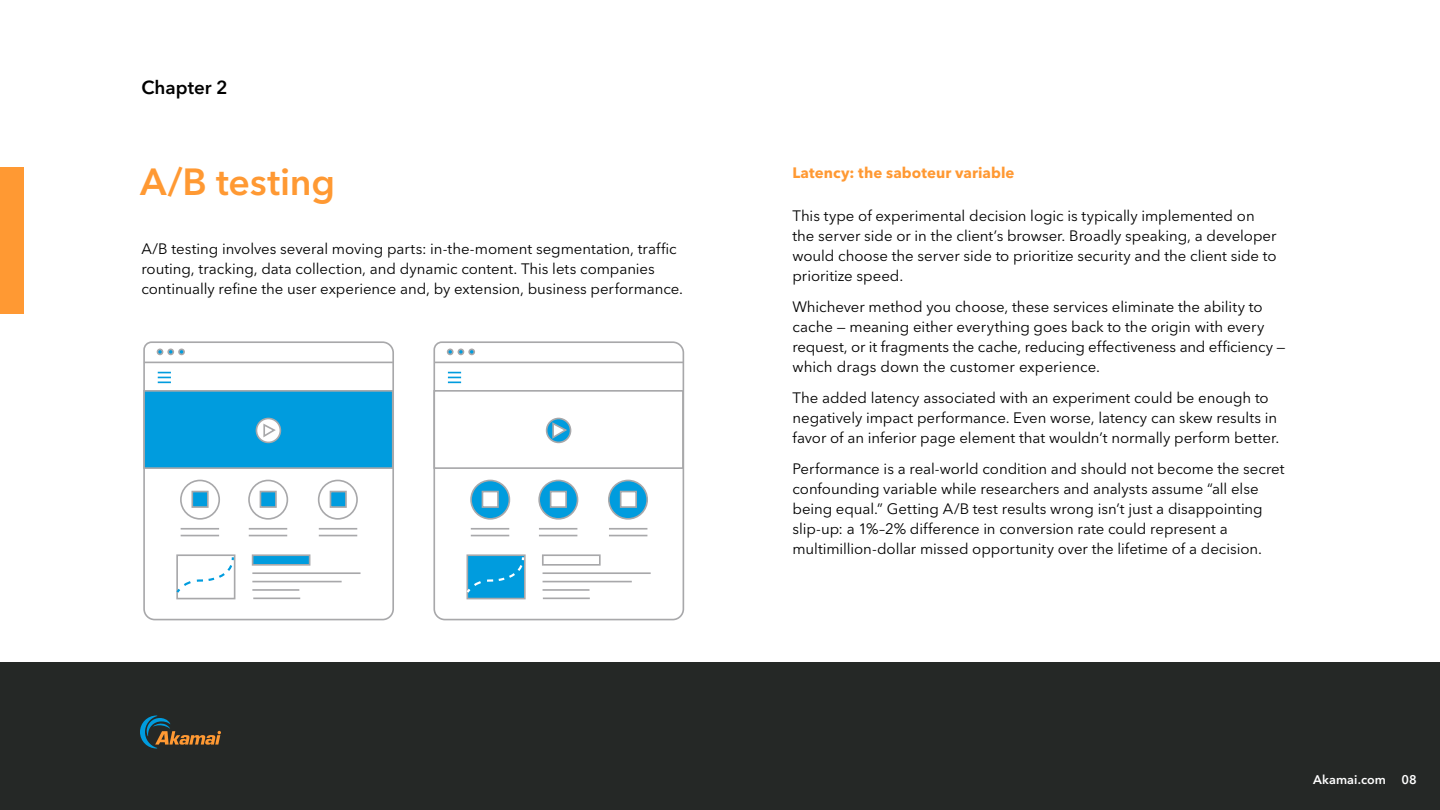
<style>
.page{position:relative;width:1440px;height:810px;background:#fff}
.page>*{position:absolute;margin:0;border:0;box-sizing:border-box;transform-origin:0 0}
.t1{font:600 37.5px "Avenir Next LT Pro";letter-spacing:-.005em;color:#f93}
.t2{font:600 18.75px "Avenir Next LT Pro";color:#000}
.Body_Copy{font:15px/20px "Avenir Next LT Pro";letter-spacing:-.005em;color:#000}
.Orange_Subtitle{font:700 15px "Avenir Next LT Pro";letter-spacing:.005em;color:#f93}
.t3{font:600 12.5px "Avenir Next LT Pro";letter-spacing:.01em;color:#fff}
</style>
<div class="page">
<div style="left:0;top:167px;width:23px;height:147px;background:#f93"></div>
<div style="left:0;top:662px;width:1440px;height:148px;background:#252826"></div>
<svg style="left:143px;top:341px;width:251px;height:280px"></svg>
<svg style="left:433px;top:341px;width:252px;height:280px"></svg>
<div style="left:143px;top:390px;width:251px;height:79px;background:#009cde;border:2px solid #a8a8aa"></div>
<div style="left:433px;top:390px;width:251px;height:79px;background:#fff;border:2px solid #a8a8aa"></div>
<hr style="left:144px;top:362px;width:249px;height:1px;background:#a8a8aa">
<hr style="left:434px;top:362px;width:249px;height:1px;background:#a8a8aa">
<div style="left:256px;top:418px;width:24px;height:24px;background:#fff;border-radius:50%"></div>
<div style="left:256px;top:418px;width:25px;height:25px;border:2px solid #a8a8aa;border-radius:50%"></div>
<svg style="left:547px;top:418px;width:24px;height:24px"></svg>
<div style="left:546px;top:418px;width:25px;height:25px;border:2px solid #a8a8aa;border-radius:50%"></div>
<svg style="left:263px;top:422px;width:13px;height:17px"></svg>
<svg style="left:551px;top:421px;width:18px;height:19px"></svg>
<svg style="left:158px;top:372px;width:13px;height:11px"></svg>
<svg style="left:448px;top:372px;width:13px;height:11px"></svg>
<div style="left:447px;top:349px;width:7px;height:6px;border:2px solid #a8a8aa;border-radius:50%"></div>
<svg style="left:157px;top:349px;width:16px;height:6px"></svg>
<div style="left:167px;top:349px;width:7px;height:6px;border:2px solid #a8a8aa;border-radius:50%"></div>
<div style="left:178px;top:349px;width:7px;height:6px;border:2px solid #a8a8aa;border-radius:50%"></div>
<svg style="left:448px;top:349px;width:26px;height:6px"></svg>
<div style="left:468px;top:349px;width:7px;height:6px;border:2px solid #a8a8aa;border-radius:50%"></div>
<div style="left:181px;top:480px;width:38px;height:39px;background:#fff;border-radius:50%"></div>
<div style="left:180px;top:480px;width:40px;height:40px;border:2px solid #a8a8aa;border-radius:50%"></div>
<div style="left:249px;top:480px;width:38px;height:39px;background:#fff;border-radius:50%"></div>
<div style="left:248px;top:480px;width:40px;height:40px;border:2px solid #a8a8aa;border-radius:50%"></div>
<div style="left:319px;top:480px;width:38px;height:39px;background:#fff;border-radius:50%"></div>
<div style="left:318px;top:480px;width:40px;height:40px;border:2px solid #a8a8aa;border-radius:50%"></div>
<div style="left:330px;top:491px;width:17px;height:17px;background:#009cde;border:2px solid #a8a8aa"></div>
<div style="left:260px;top:491px;width:17px;height:17px;background:#009cde;border:2px solid #a8a8aa"></div>
<div style="left:191px;top:491px;width:18px;height:17px;background:#009cde;border:2px solid #a8a8aa"></div>
<div style="left:252px;top:554px;width:58px;height:12px;background:#009cde;border:2px solid #a8a8aa"></div>
<hr style="left:252px;top:572px;width:109px;height:2px;background:#a8a8aa">
<hr style="left:252px;top:581px;width:90px;height:1px;background:#a8a8aa">
<hr style="left:252px;top:589px;width:47px;height:2px;background:#a8a8aa">
<hr style="left:253px;top:598px;width:47px;height:1px;background:#a8a8aa">
<hr style="left:181px;top:528px;width:38px;height:2px;background:#a8a8aa">
<hr style="left:249px;top:528px;width:38px;height:2px;background:#a8a8aa">
<hr style="left:319px;top:528px;width:38px;height:2px;background:#a8a8aa">
<hr style="left:181px;top:535px;width:38px;height:1px;background:#a8a8aa">
<hr style="left:249px;top:535px;width:38px;height:1px;background:#a8a8aa">
<hr style="left:319px;top:535px;width:38px;height:1px;background:#a8a8aa">
<div style="left:176px;top:554px;width:59px;height:45px;background:#fff;border:2px solid #a8a8aa"></div>
<svg style="left:175px;top:555px;width:60px;height:39px"></svg>
<div style="left:471px;top:480px;width:38px;height:39px;background:#009cde;border-radius:50%"></div>
<div style="left:470px;top:480px;width:40px;height:40px;border:2px solid #a8a8aa;border-radius:50%"></div>
<svg style="left:539px;top:480px;width:39px;height:39px"></svg>
<div style="left:538px;top:480px;width:40px;height:40px;border:2px solid #a8a8aa;border-radius:50%"></div>
<div style="left:609px;top:480px;width:38px;height:39px;background:#009cde;border-radius:50%"></div>
<div style="left:608px;top:480px;width:40px;height:40px;border:2px solid #a8a8aa;border-radius:50%"></div>
<div style="left:620px;top:491px;width:17px;height:17px;background:#fff;border:2px solid #a8a8aa"></div>
<div style="left:550px;top:491px;width:17px;height:17px;background:#fff;border:2px solid #a8a8aa"></div>
<div style="left:482px;top:491px;width:17px;height:17px;background:#fff;border:2px solid #a8a8aa"></div>
<div style="left:542px;top:554px;width:59px;height:12px;background:#fff;border:2px solid #a8a8aa"></div>
<hr style="left:543px;top:572px;width:108px;height:2px;background:#a8a8aa">
<hr style="left:543px;top:581px;width:89px;height:1px;background:#a8a8aa">
<hr style="left:543px;top:589px;width:47px;height:2px;background:#a8a8aa">
<hr style="left:543px;top:598px;width:47px;height:1px;background:#a8a8aa">
<hr style="left:471px;top:528px;width:38px;height:2px;background:#a8a8aa">
<hr style="left:539px;top:528px;width:38px;height:2px;background:#a8a8aa">
<hr style="left:609px;top:528px;width:38px;height:2px;background:#a8a8aa">
<hr style="left:471px;top:535px;width:38px;height:1px;background:#a8a8aa">
<hr style="left:539px;top:535px;width:38px;height:1px;background:#a8a8aa">
<hr style="left:609px;top:535px;width:38px;height:1px;background:#a8a8aa">
<div style="left:466px;top:554px;width:60px;height:45px;background:#009cde;border:2px solid #a8a8aa"></div>
<svg style="left:465px;top:555px;width:60px;height:39px"></svg>
<svg style="left:140px;top:715px;width:81px;height:34px"></svg>
<p class="t2" style="left:141px;top:76px;width:88px">Chapter 2</p>
<p class="t1" style="left:140px;top:159px;width:197px">A/B testing</p>
<p class="Body_Copy" style="left:141px;top:238px;width:543px">A/B testing involves several moving parts: in-the-moment segmentation, traffic routing, tracking, data collection, and dynamic content. This lets companies continually refine the user experience and, by extension, business performance.</p>
<p class="Orange_Subtitle" style="left:792px;top:164px;width:224px">Latency: the saboteur variable</p>
<p class="Body_Copy" style="left:792px;top:205px;width:486px">This type of experimental decision logic is typically implemented on the server side or in the client’s browser. Broadly speaking, a developer would choose the server side to prioritize security and the client side to prioritize speed.</p>
<p class="Body_Copy" style="left:792px;top:297px;width:495px">Whichever method you choose, these services eliminate the ability to cache — meaning either everything goes back to the origin with every request, or it fragments the cache, reducing effectiveness and efficiency — which drags down the customer experience.</p>
<p class="Body_Copy" style="left:792px;top:388px;width:488px">The added latency associated with an experiment could be enough to negatively impact performance. Even worse, latency can skew results in favor of an inferior page element that wouldn’t normally perform better.</p>
<p class="Body_Copy" style="left:792px;top:459px;width:494px">Performance is a real-world condition and should not become the secret confounding variable while researchers and analysts assume “all else being equal.” Getting A/B test results wrong isn’t just a disappointing slip-up: a 1%–2% difference in conversion rate could represent a multimillion-dollar missed opportunity over the lifetime of a decision.</p>
<p class="t3" style="left:1313px;top:772px;width:105px">Akamai.com 08</p>
</div>
